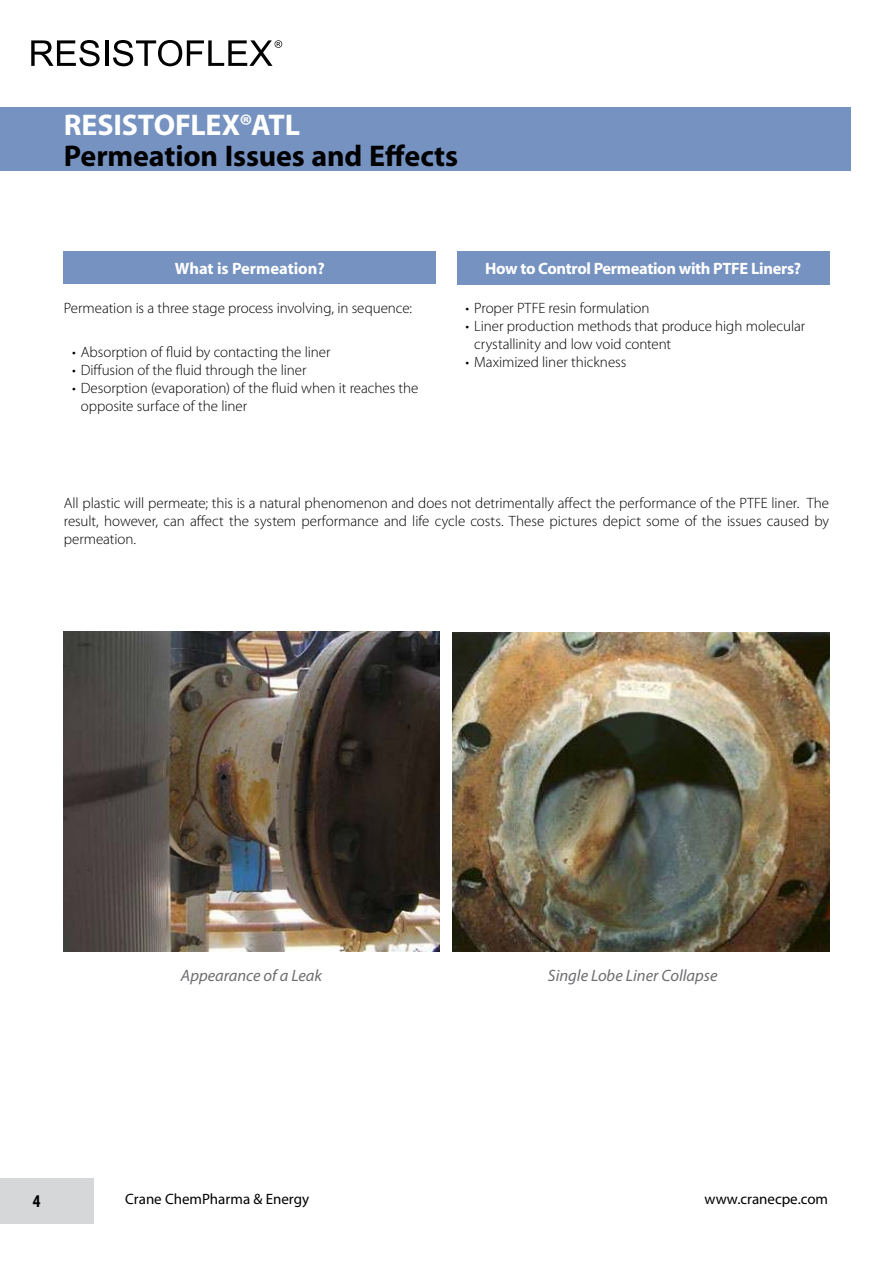
<style>
.page{position:relative;width:893px;height:1263px;background:#fff}
.page>*{position:absolute;margin:0;border:0;box-sizing:border-box;transform-origin:0 0}
.t1{font:700 30px "Myriad Pro";letter-spacing:-.005em;color:#000}
.t2{font:700 30px "Myriad Pro";letter-spacing:-.005em;color:#fff}
.t3{font:700 condensed 18px "Myriad Pro";color:#000}
.t4{font:italic 16.5px "Myriad Pro";color:#6d6e71}
.t5{font:700 16.5px "Myriad";letter-spacing:-.02em;color:#fff}
.t6{font:700 16.5px "Myriad";color:#fff}
.t7{font:300 15px/18px "Myriad Pro";letter-spacing:-.005em;color:#000}
.t8{font:15px "Myriad Pro";color:#000}
</style>
<div class="page">
<svg style="left:31px;top:40px;width:69px;height:26px"></svg>
<hr style="left:105px;top:40px;width:3px;height:26px;background:#000">
<svg style="left:113px;top:40px;width:169px;height:26px"></svg>
<div style="left:0;top:107px;width:850px;height:64px;background:#7592c1"></div>
<div style="left:0;top:1178px;width:94px;height:45px;background:#d5d7d8"></div>
<img style="left:64px;top:631px;width:376px;height:320px">
<img style="left:452px;top:633px;width:377px;height:319px">
<div style="left:64px;top:251px;width:372px;height:33px;background:#7592c1"></div>
<div style="left:457px;top:251px;width:372px;height:33px;background:#7592c1"></div>
<h1 class="t2" style="left:64px;top:105px;width:238px">RESISTOFLEX®ATL</h1>
<h1 class="t1" style="left:64px;top:137px;width:396px">Permeation Issues and Effects</h1>
<p class="t6" style="left:175px;top:259px;width:151px">What is Permeation?</p>
<p class="t7" style="left:64px;top:299px;width:350px">Permeation is a three stage process involving, in sequence:</p>
<p class="t7" style="left:72px;top:344px;width:260px">• Absorption of fluid by contacting the liner</p>
<p class="t7" style="left:72px;top:362px;width:236px">• Diffusion of the fluid through the liner</p>
<p class="t7" style="left:81px;top:380px;width:339px;text-indent:-9px">• Desorption (evaporation) of the fluid when it reaches the opposite surface of the liner</p>
<p class="t5" style="left:485px;top:260px;width:318px">How to Control Permeation with PTFE Liners?</p>
<p class="t7" style="left:466px;top:299px;width:185px">• Proper PTFE resin formulation</p>
<p class="t7" style="left:474px;top:317px;width:333px;text-indent:-9px">• Liner production methods that produce high molecular crystallinity and low void content</p>
<p class="t7" style="left:466px;top:353px;width:162px">• Maximized liner thickness</p>
<p class="t7" style="left:64px;top:495px;width:767px;text-align:justify">All plastic will permeate; this is a natural phenomenon and does not detrimentally affect the performance of the PTFE liner. The result, however, can affect the system performance and life cycle costs. These pictures depict some of the issues caused by permeation.</p>
<p class="t4" style="left:181px;top:965px;width:143px">Appearance of a Leak</p>
<p class="t4" style="left:548px;top:965px;width:171px">Single Lobe Liner Collapse</p>
<p class="t3" style="left:33px;top:1190px;width:9px">4</p>
<p class="t8" style="left:125px;top:1190px;width:185px">Crane ChemPharma &amp; Energy</p>
<p class="t8" style="left:704px;top:1190px;width:125px">www.cranecpe.com</p>
</div>
